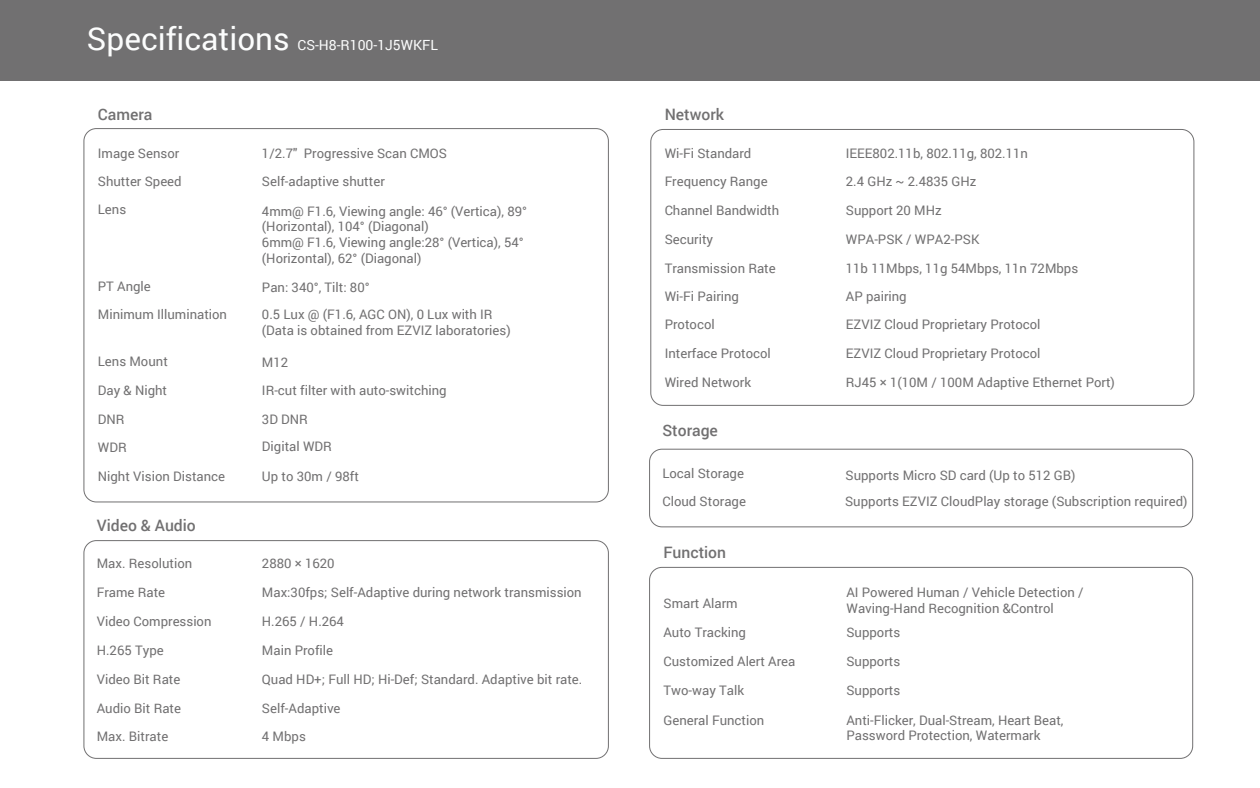
<style>
.page{position:relative;width:1260px;height:788px;background:#fff}
.page>*{position:absolute;margin:0;border:0;box-sizing:border-box;transform-origin:0 0}
.t1{font:31.5px "Roboto";color:#fcfdfd}
.t2{font:500 15.75px "Roboto";color:#717071}
.t3{font:14px "Roboto";color:#fcfdfd}
.t4{font:13.12px/15.8px "Roboto";color:#717071}
</style>
<div class="page">
<div style="left:0;top:0;width:1260px;height:80px;background:#717071"></div>
<div style="left:83px;top:540px;width:526px;height:218px;border:1px solid #717071;border-radius:12px"></div>
<div style="left:649px;top:448px;width:544px;height:79px;border:1px solid #717071;border-radius:12px"></div>
<div style="left:650px;top:129px;width:544px;height:277px;border:1px solid #717071;border-radius:12px"></div>
<div style="left:649px;top:567px;width:544px;height:191px;border:1px solid #717071;border-radius:12px"></div>
<h1 class="t1" style="left:87px;top:16px;width:204px">Specifications</h1>
<p class="t3" style="left:297px;top:35px;width:142px">CS-H8-R100-1J5WKFL</p>
<p class="t2" style="left:98px;top:103px;width:56px">Camera</p>
<p class="t4" style="left:98px;top:144px;width:83px">Image Sensor</p>
<p class="t4" style="left:262px;top:144px;width:187px">1/2.7" Progressive Scan CMOS</p>
<p class="t4" style="left:98px;top:173px;width:85px">Shutter Speed</p>
<p class="t4" style="left:262px;top:173px;width:124px">Self-adaptive shutter</p>
<p class="t4" style="left:98px;top:201px;width:30px">Lens</p>
<p class="t4" style="left:262px;top:203px;width:267px">4mm@ F1.6, Viewing angle: 46° (Vertica), 89° (Horizontal), 104° (Diagonal)<br>6mm@ F1.6, Viewing angle:28° (Vertica), 54° (Horizontal), 62° (Diagonal)</p>
<p class="t4" style="left:98px;top:278px;width:55px">PT Angle</p>
<p class="t4" style="left:262px;top:278px;width:109px">Pan: 340°, Tilt: 80°</p>
<p class="t4" style="left:98px;top:306px;width:131px">Minimum Illumination</p>
<p class="t4" style="left:262px;top:306px;width:250px">0.5 Lux @ (F1.6, AGC ON), 0 Lux with IR (Data is obtained from EZVIZ laboratories)</p>
<p class="t4" style="left:98px;top:352px;width:72px">Lens Mount</p>
<p class="t4" style="left:262px;top:353px;width:28px">M12</p>
<p class="t4" style="left:98px;top:382px;width:71px">Day &amp; Night</p>
<p class="t4" style="left:262px;top:382px;width:186px">IR-cut filter with auto-switching</p>
<p class="t4" style="left:98px;top:404px;width:30px;line-height:28.3px">DNR<br>WDR</p>
<p class="t4" style="left:262px;top:411px;width:48px">3D DNR</p>
<p class="t4" style="left:262px;top:437px;width:72px">Digital WDR</p>
<p class="t4" style="left:98px;top:468px;width:129px">Night Vision Distance</p>
<p class="t4" style="left:262px;top:468px;width:98px">Up to 30m / 98ft</p>
<p class="t2" style="left:97px;top:514px;width:101px">Video &amp; Audio</p>
<p class="t4" style="left:97px;top:555px;width:97px">Max. Resolution</p>
<p class="t4" style="left:262px;top:555px;width:74px">2880 × 1620</p>
<p class="t4" style="left:97px;top:584px;width:70px">Frame Rate</p>
<p class="t4" style="left:262px;top:584px;width:321px">Max:30fps; Self-Adaptive during network transmission</p>
<p class="t4" style="left:97px;top:613px;width:116px">Video Compression</p>
<p class="t4" style="left:262px;top:613px;width:84px">H.265 / H.264</p>
<p class="t4" style="left:97px;top:642px;width:69px">H.265 Type</p>
<p class="t4" style="left:262px;top:642px;width:73px">Main Profile</p>
<p class="t4" style="left:97px;top:670px;width:85px">Video Bit Rate</p>
<p class="t4" style="left:262px;top:670px;width:322px">Quad HD+; Full HD; Hi-Def; Standard. Adaptive bit rate.</p>
<p class="t4" style="left:97px;top:699px;width:86px">Audio Bit Rate</p>
<p class="t4" style="left:262px;top:699px;width:80px">Self-Adaptive</p>
<p class="t4" style="left:97px;top:728px;width:73px">Max. Bitrate</p>
<p class="t4" style="left:262px;top:728px;width:45px">4 Mbps</p>
<p class="t2" style="left:665px;top:103px;width:61px">Network</p>
<p class="t4" style="left:665px;top:144px;width:88px">Wi-Fi Standard</p>
<p class="t4" style="left:846px;top:144px;width:184px">IEEE802.11b, 802.11g, 802.11n</p>
<p class="t4" style="left:665px;top:173px;width:105px">Frequency Range</p>
<p class="t4" style="left:846px;top:173px;width:132px">2.4 GHz ~ 2.4835 GHz</p>
<p class="t4" style="left:665px;top:202px;width:116px">Channel Bandwidth</p>
<p class="t4" style="left:846px;top:202px;width:97px">Support 20 MHz</p>
<p class="t4" style="left:665px;top:231px;width:50px">Security</p>
<p class="t4" style="left:846px;top:231px;width:135px">WPA-PSK / WPA2-PSK</p>
<p class="t4" style="left:665px;top:253px;width:113px;line-height:28.1px">Transmission Rate<br>Wi-Fi Pairing</p>
<p class="t4" style="left:846px;top:253px;width:234px;line-height:28.1px">11b 11Mbps, 11g 54Mbps, 11n 72Mbps<br>AP pairing</p>
<p class="t4" style="left:665px;top:316px;width:52px">Protocol</p>
<p class="t4" style="left:846px;top:316px;width:196px">EZVIZ Cloud Proprietary Protocol</p>
<p class="t4" style="left:665px;top:345px;width:108px">Interface Protocol</p>
<p class="t4" style="left:846px;top:345px;width:196px">EZVIZ Cloud Proprietary Protocol</p>
<p class="t4" style="left:665px;top:374px;width:88px">Wired Network</p>
<p class="t4" style="left:846px;top:374px;width:271px">RJ45 × 1(10M / 100M Adaptive Ethernet Port)</p>
<p class="t2" style="left:662px;top:419px;width:57px">Storage</p>
<p class="t4" style="left:662px;top:464px;width:83px">Local Storage</p>
<p class="t4" style="left:845px;top:466px;width:232px">Supports Micro SD card (Up to 512 GB)</p>
<p class="t4" style="left:662px;top:492px;width:85px">Cloud Storage</p>
<p class="t4" style="left:845px;top:492px;width:344px">Supports EZVIZ CloudPlay storage (Subscription required)</p>
<p class="t2" style="left:664px;top:540px;width:64px">Function</p>
<p class="t4" style="left:664px;top:595px;width:76px">Smart Alarm</p>
<p class="t4" style="left:846px;top:584px;width:239px">AI Powered Human / Vehicle Detection /<br>Waving-Hand Recognition &amp;Control</p>
<p class="t4" style="left:664px;top:624px;width:84px">Auto Tracking</p>
<p class="t4" style="left:846px;top:624px;width:55px">Supports</p>
<p class="t4" style="left:664px;top:653px;width:133px">Customized Alert Area</p>
<p class="t4" style="left:846px;top:653px;width:55px">Supports</p>
<p class="t4" style="left:664px;top:682px;width:82px">Two-way Talk</p>
<p class="t4" style="left:846px;top:682px;width:55px">Supports</p>
<p class="t4" style="left:664px;top:711px;width:102px">General Function</p>
<p class="t4" style="left:846px;top:711px;width:219px">Anti-Flicker, Dual-Stream, Heart Beat,<br>Password Protection, Watermark</p>
</div>
